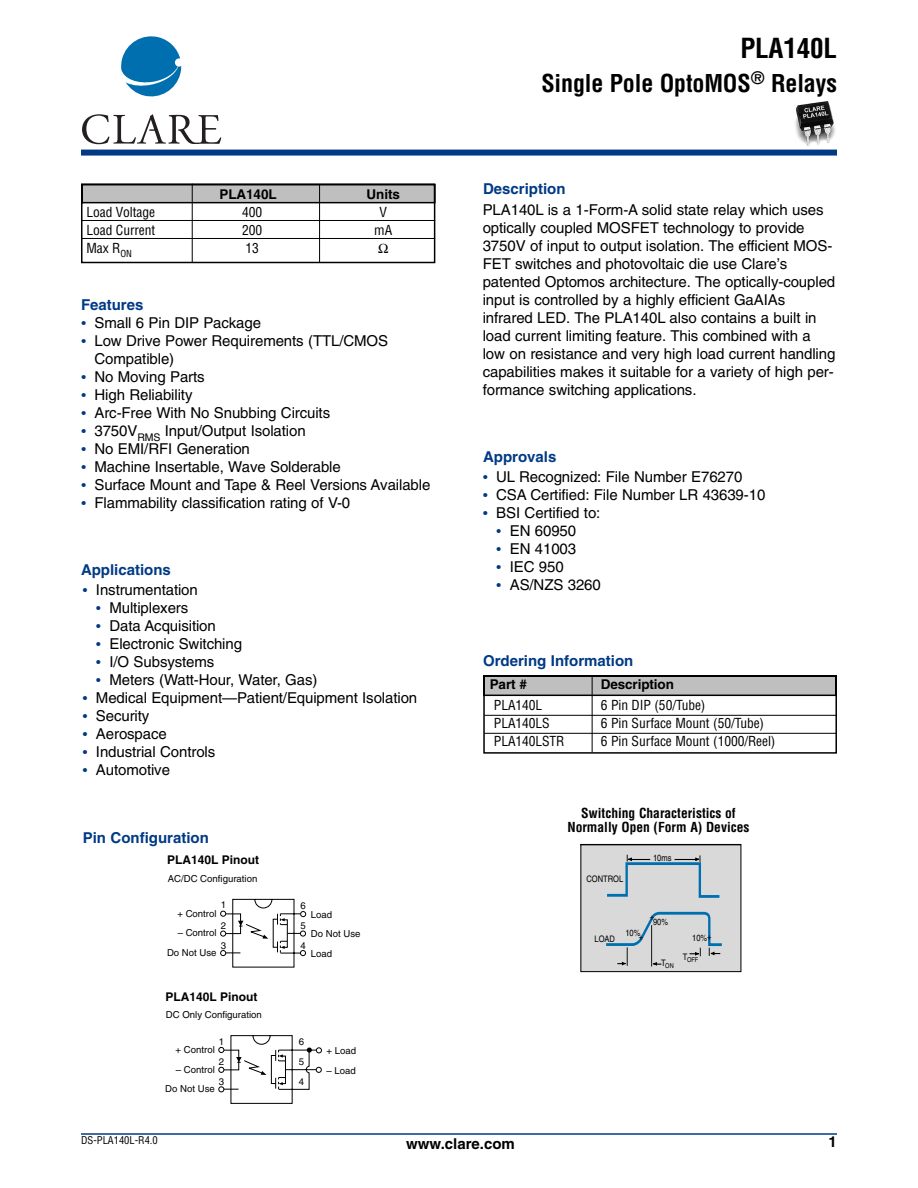
<style>
.page{position:relative;width:918px;height:1188px;background:#fff}
.page>*{position:absolute;margin:0;border:0;box-sizing:border-box;transform-origin:0 0}
.t1{font:700 condensed 27px "Helvetica";letter-spacing:-.005em;color:#000}
.t2{font:700 condensed 24px "Helvetica";letter-spacing:-.005em;color:#000}
.t3{font:15px/18px "Helvetica";letter-spacing:-.005em;color:#000}
.t4{font:700 15px "Helvetica";color:#003a85}
.t5{font:700 15px "Helvetica";color:#000}
.t6{font:condensed 13.5px "Helvetica";letter-spacing:-.005em;color:#000}
.t7{font:700 condensed 13.5px/13.5px "Helvetica";color:#000;text-align:center}
.t8{font:700 13.5px "Helvetica";letter-spacing:-.005em;color:#000}
.t9{font:700 12px "Helvetica";color:#000}
.t10{font:condensed 10.5px "Helvetica";color:#000}
.t11{font:9.6px/19.6px "Helvetica";color:#030303;text-align:right}
.t12{font:9px "Helvetica";color:#000;scale:.84 1}
.t13{font:6.75px "Helvetica";color:#000;scale:.84 1}
.s1{font-family:"Times";color:#003a85}
</style>
<div class="page">
<svg style="left:483px;top:675px;width:354px;height:79px"></svg>
<hr style="left:484px;top:715px;width:353px;height:1px;background:#000">
<hr style="left:484px;top:733px;width:353px;height:1px;background:#000">
<img style="left:795px;top:101px;width:40px;height:45px">
<div style="left:81px;top:150px;width:756px;height:6px;background:#003a85"></div>
<svg style="left:121px;top:36px;width:60px;height:61px"></svg>
<svg style="left:82px;top:114px;width:139px;height:30px"></svg>
<hr style="left:81px;top:1133px;width:756px;height:2px;background:#003a85">
<hr style="left:592px;top:676px;width:1px;height:76px;background:#000">
<svg style="left:582px;top:846px;width:157px;height:124px;background:#ccd1d4"></svg>
<div style="left:580px;top:844px;width:161px;height:128px;border:1px solid #000"></div>
<svg style="left:220px;top:899px;width:86px;height:69px"></svg>
<svg style="left:218px;top:1035px;width:104px;height:69px"></svg>
<svg style="left:81px;top:183px;width:355px;height:81px"></svg>
<p class="t8" style="left:219px;top:189px;width:59px">PLA140L</p>
<p class="t8" style="left:367px;top:189px;width:35px">Units</p>
<p class="t6" style="left:86px;top:207px;width:70px">Load Voltage</p>
<p class="t6" style="left:242px;top:207px;width:22px">400</p>
<p class="t6" style="left:379px;top:207px;width:9px">V</p>
<p class="t6" style="left:86px;top:225px;width:70px">Load Current</p>
<p class="t6" style="left:242px;top:225px;width:22px">200</p>
<p class="t6" style="left:374px;top:225px;width:19px">mA</p>
<p class="t6" style="left:86px;top:243px;width:47px">Max R<sub>ON</sub></p>
<p class="t6" style="left:245px;top:243px;width:15px">13</p>
<p class="t4" style="left:81px;top:299px;width:64px">Features</p>
<p class="t3" style="left:81px;top:315px;width:182px"><span class="s1">•</span> Small 6 Pin DIP Package</p>
<p class="t3" style="left:94px;top:333px;width:295px;text-indent:-14px"><span class="s1">•</span> Low Drive Power Requirements (TTL/CMOS<br>Compatible)</p>
<p class="t3" style="left:81px;top:369px;width:125px"><span class="s1">•</span> No Moving Parts</p>
<p class="t3" style="left:81px;top:387px;width:113px"><span class="s1">•</span> High Reliability</p>
<p class="t3" style="left:81px;top:405px;width:251px"><span class="s1">•</span> Arc-Free With No Snubbing Circuits</p>
<p class="t3" style="left:81px;top:423px;width:226px"><span class="s1">•</span> 3750V<sub>RMS</sub> Input/Output Isolation</p>
<p class="t3" style="left:81px;top:441px;width:170px"><span class="s1">•</span> No EMI/RFI Generation</p>
<p class="t3" style="left:81px;top:459px;width:261px"><span class="s1">•</span> Machine Insertable, Wave Solderable</p>
<p class="t3" style="left:81px;top:477px;width:351px"><span class="s1">•</span> Surface Mount and Tape &amp; Reel Versions Available</p>
<p class="t3" style="left:81px;top:495px;width:271px"><span class="s1">•</span> Flammability classification rating of V-0</p>
<p class="t4" style="left:81px;top:564px;width:91px">Applications</p>
<p class="t3" style="left:82px;top:582px;width:117px"><span class="s1">•</span> Instrumentation</p>
<p class="t3" style="left:96px;top:600px;width:94px"><span class="s1">•</span> Multiplexers</p>
<p class="t3" style="left:96px;top:618px;width:121px"><span class="s1">•</span> Data Acquisition</p>
<p class="t3" style="left:96px;top:636px;width:148px"><span class="s1">•</span> Electronic Switching</p>
<p class="t3" style="left:96px;top:654px;width:120px"><span class="s1">•</span> I/O Subsystems</p>
<p class="t3" style="left:96px;top:672px;width:223px"><span class="s1">•</span> Meters (Watt-Hour, Water, Gas)</p>
<p class="t3" style="left:82px;top:690px;width:336px"><span class="s1">•</span> Medical Equipment—Patient/Equipment Isolation</p>
<p class="t3" style="left:82px;top:708px;width:68px"><span class="s1">•</span> Security</p>
<p class="t3" style="left:82px;top:726px;width:86px"><span class="s1">•</span> Aerospace</p>
<p class="t3" style="left:82px;top:744px;width:134px"><span class="s1">•</span> Industrial Controls</p>
<p class="t3" style="left:82px;top:762px;width:89px"><span class="s1">•</span> Automotive</p>
<p class="t4" style="left:83px;top:832px;width:128px">Pin Configuration</p>
<p class="t9" style="left:167px;top:856px;width:94px">PLA140L Pinout</p>
<p class="t11" style="left:168px;top:870px;width:91px">AC/DC Configuration</p>
<p class="t11" style="left:221px;top:896px;width:7px">1</p>
<p class="t11" style="left:221px;top:936px;width:7px">3</p>
<p class="t11" style="left:177px;top:905px;width:41px">+ Control</p>
<p class="t11" style="left:167px;top:924px;width:51px">– Control<br>Do Not Use</p>
<p class="t11" style="left:221px;top:917px;width:7px">2</p>
<p class="t9" style="left:165px;top:992px;width:94px">PLA140L Pinout</p>
<p class="t11" style="left:166px;top:1006px;width:98px">DC Only Configuration</p>
<p class="t11" style="left:219px;top:1032px;width:7px">1</p>
<p class="t11" style="left:219px;top:1073px;width:7px">3</p>
<p class="t11" style="left:176px;top:1041px;width:41px">+ Control</p>
<p class="t11" style="left:165px;top:1060px;width:51px">– Control<br>Do Not Use</p>
<p class="t11" style="left:219px;top:1053px;width:7px">2</p>
<p class="t11" style="left:301px;top:897px;width:7px">6</p>
<p class="t11" style="left:311px;top:906px;width:51px;text-align:left">Load<br>Do Not Use<br>Load</p>
<p class="t11" style="left:301px;top:917px;width:7px">5</p>
<p class="t11" style="left:301px;top:936px;width:7px">4</p>
<p class="t11" style="left:299px;top:1033px;width:7px">6</p>
<p class="t11" style="left:299px;top:1053px;width:7px">5</p>
<p class="t11" style="left:299px;top:1073px;width:7px">4</p>
<p class="t11" style="left:327px;top:1042px;width:31px">+ Load</p>
<p class="t11" style="left:327px;top:1061px;width:31px">– Load</p>
<h1 class="t1" style="left:740px;top:38px;width:98px">PLA140L</h1>
<h2 class="t2" style="left:541px;top:74px;width:297px">Single Pole OptoMOS<sup>®</sup> Relays</h2>
<p class="t4" style="left:483px;top:184px;width:84px">Description</p>
<p class="t3" style="left:483px;top:202px;width:354px">PLA140L is a 1-Form-A solid state relay which uses optically coupled MOSFET technology to provide 3750V of input to output isolation. The efficient MOS-FET switches and photovoltaic die use Clare’s patented Optomos architecture. The optically-coupled input is controlled by a highly efficient GaAIAs infrared LED. The PLA140L also contains a built in load current limiting feature. This combined with a low on resistance and very high load current handling capabilities makes it suitable for a variety of high per&shy;formance switching applications.</p>
<p class="t4" style="left:483px;top:451px;width:75px">Approvals</p>
<p class="t3" style="left:483px;top:470px;width:261px"><span class="s1">•</span> UL Recognized: File Number E76270</p>
<p class="t3" style="left:483px;top:488px;width:284px"><span class="s1">•</span> CSA Certified: File Number LR 43639-10</p>
<p class="t3" style="left:483px;top:506px;width:119px"><span class="s1">•</span> BSI Certified to:</p>
<p class="t3" style="left:496px;top:524px;width:81px"><span class="s1">•</span> EN 60950</p>
<p class="t3" style="left:496px;top:542px;width:81px"><span class="s1">•</span> EN 41003</p>
<p class="t3" style="left:496px;top:560px;width:69px"><span class="s1">•</span> IEC 950</p>
<p class="t3" style="left:496px;top:578px;width:106px"><span class="s1">•</span> AS/NZS 3260</p>
<p class="t4" style="left:483px;top:655px;width:152px">Ordering Information</p>
<p class="t8" style="left:490px;top:679px;width:39px">Part #</p>
<p class="t8" style="left:601px;top:679px;width:75px">Description</p>
<p class="t6" style="left:494px;top:700px;width:50px">PLA140L</p>
<p class="t6" style="left:601px;top:700px;width:106px">6 Pin DIP (50/Tube)</p>
<p class="t6" style="left:494px;top:718px;width:57px">PLA140LS</p>
<p class="t6" style="left:601px;top:718px;width:165px">6 Pin Surface Mount (50/Tube)</p>
<p class="t6" style="left:494px;top:736px;width:72px">PLA140LSTR</p>
<p class="t6" style="left:601px;top:736px;width:176px">6 Pin Surface Mount (1000/Reel)</p>
<p class="t7" style="left:568px;top:808px;width:184px">Switching Characteristics of<br>Normally Open (Form A) Devices</p>
<p class="t12" style="left:586px;top:876px;width:45px">CONTROL</p>
<p class="t12" style="left:653px;top:854px;width:23px">10ms</p>
<p class="t12" style="left:594px;top:935px;width:26px">LOAD</p>
<p class="t12" style="left:650px;top:914px;width:7px">+</p>
<p class="t12" style="left:653px;top:919px;width:19px">90%</p>
<p class="t12" style="left:625px;top:929px;width:19px">10%</p>
<p class="t12" style="left:639px;top:933px;width:7px">+</p>
<p class="t13" style="left:661px;top:963px;width:17px"><sup>T</sup>ON</p>
<p class="t12" style="left:692px;top:934px;width:24px">10%+</p>
<p class="t13" style="left:683px;top:957px;width:20px"><sup>T</sup>OFF</p>
<p class="t10" style="left:81px;top:1137px;width:78px">DS-PLA140L-R4.0</p>
<p class="t5" style="left:406px;top:1139px;width:110px">www.clare.com</p>
<p class="t5" style="left:829px;top:1136px;width:10px">1</p>
</div>
